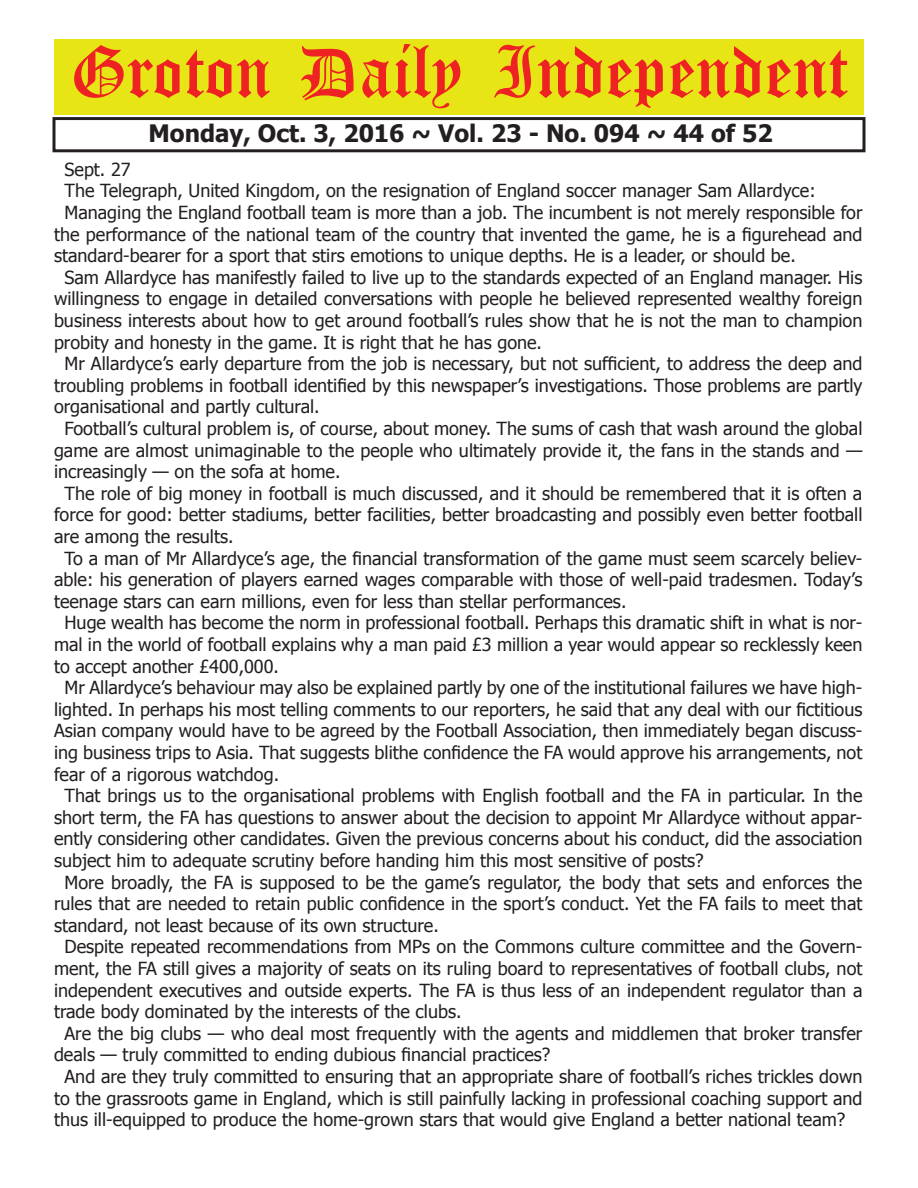
<style>
.page{position:relative;width:918px;height:1188px;background:#fff}
.page>*{position:absolute;margin:0;border:0;box-sizing:border-box;transform-origin:0 0}
.t1{font:54px "Old English Five";color:#ee2123}
.t2{font:700 24px "Tahoma";color:#231f20}
.t3{font:18px "Tahoma";color:#231f20}
</style>
<div class="page">
<div style="left:52px;top:117px;width:814px;height:35px;border:3px solid #231f20"></div>
<div style="left:54px;top:40px;width:810px;height:75px;background:#e7e515"></div>
<h1 class="t1" style="left:70px;top:47px;width:779px">Groton Daily Independent</h1>
<h2 class="t2" style="left:148px;top:116px;width:626px">Monday, Oct. 3, 2016 ~ Vol. 23 - No. 094 ~ 44 of 52</h2>
<p class="t3" style="left:64px;top:157px;width:68px">Sept. 27</p>
<p class="t3" style="left:64px;top:179px;width:753px">The Telegraph, United Kingdom, on the resignation of England soccer manager Sam Allardyce:</p>
<p class="t3" style="left:64px;top:200px;width:799px">Managing the England football team is more than a job. The incumbent is not merely responsible for</p>
<p class="t3" style="left:54px;top:222px;width:810px">the performance of the national team of the country that invented the game, he is a figurehead and</p>
<p class="t3" style="left:54px;top:244px;width:743px">standard-bearer for a sport that stirs emotions to unique depths. He is a leader, or should be.</p>
<p class="t3" style="left:64px;top:265px;width:799px">Sam Allardyce has manifestly failed to live up to the standards expected of an England manager. His</p>
<p class="t3" style="left:54px;top:287px;width:810px">willingness to engage in detailed conversations with people he believed represented wealthy foreign</p>
<p class="t3" style="left:54px;top:308px;width:810px">business interests about how to get around football’s rules show that he is not the man to champion</p>
<p class="t3" style="left:54px;top:330px;width:490px">probity and honesty in the game. It is right that he has gone.</p>
<p class="t3" style="left:64px;top:352px;width:799px">Mr Allardyce’s early departure from the job is necessary, but not sufficient, to address the deep and</p>
<p class="t3" style="left:54px;top:373px;width:810px">troubling problems in football identified by this newspaper’s investigations. Those problems are partly</p>
<p class="t3" style="left:54px;top:395px;width:267px">organisational and partly cultural.</p>
<p class="t3" style="left:64px;top:416px;width:799px">Football’s cultural problem is, of course, about money. The sums of cash that wash around the global</p>
<p class="t3" style="left:54px;top:438px;width:810px">game are almost unimaginable to the people who ultimately provide it, the fans in the stands and —</p>
<p class="t3" style="left:54px;top:460px;width:288px">increasingly — on the sofa at home.</p>
<p class="t3" style="left:64px;top:481px;width:799px">The role of big money in football is much discussed, and it should be remembered that it is often a</p>
<p class="t3" style="left:54px;top:503px;width:810px">force for good: better stadiums, better facilities, better broadcasting and possibly even better football</p>
<p class="t3" style="left:54px;top:524px;width:181px">are among the results.</p>
<p class="t3" style="left:64px;top:546px;width:799px">To a man of Mr Allardyce’s age, the financial transformation of the game must seem scarcely believ-</p>
<p class="t3" style="left:54px;top:568px;width:810px">able: his generation of players earned wages comparable with those of well-paid tradesmen. Today’s</p>
<p class="t3" style="left:54px;top:589px;width:574px">teenage stars can earn millions, even for less than stellar performances.</p>
<p class="t3" style="left:64px;top:611px;width:799px">Huge wealth has become the norm in professional football. Perhaps this dramatic shift in what is nor-</p>
<p class="t3" style="left:54px;top:632px;width:810px">mal in the world of football explains why a man paid £3 million a year would appear so recklessly keen</p>
<p class="t3" style="left:54px;top:654px;width:227px">to accept another £400,000.</p>
<p class="t3" style="left:64px;top:676px;width:799px">Mr Allardyce’s behaviour may also be explained partly by one of the institutional failures we have high-</p>
<p class="t3" style="left:54px;top:697px;width:810px">lighted. In perhaps his most telling comments to our reporters, he said that any deal with our fictitious</p>
<p class="t3" style="left:54px;top:719px;width:810px">Asian company would have to be agreed by the Football Association, then immediately began discuss-</p>
<p class="t3" style="left:54px;top:740px;width:810px">ing business trips to Asia. That suggests blithe confidence the FA would approve his arrangements, not</p>
<p class="t3" style="left:54px;top:762px;width:227px">fear of a rigorous watchdog.</p>
<p class="t3" style="left:64px;top:784px;width:799px">That brings us to the organisational problems with English football and the FA in particular. In the</p>
<p class="t3" style="left:54px;top:805px;width:810px">short term, the FA has questions to answer about the decision to appoint Mr Allardyce without appar-</p>
<p class="t3" style="left:54px;top:827px;width:810px">ently considering other candidates. Given the previous concerns about his conduct, did the association</p>
<p class="t3" style="left:54px;top:848px;width:651px">subject him to adequate scrutiny before handing him this most sensitive of posts?</p>
<p class="t3" style="left:64px;top:870px;width:799px">More broadly, the FA is supposed to be the game’s regulator, the body that sets and enforces the</p>
<p class="t3" style="left:54px;top:892px;width:810px">rules that are needed to retain public confidence in the sport’s conduct. Yet the FA fails to meet that</p>
<p class="t3" style="left:54px;top:913px;width:386px">standard, not least because of its own structure.</p>
<p class="t3" style="left:64px;top:935px;width:799px">Despite repeated recommendations from MPs on the Commons culture committee and the Govern-</p>
<p class="t3" style="left:54px;top:956px;width:810px">ment, the FA still gives a majority of seats on its ruling board to representatives of football clubs, not</p>
<p class="t3" style="left:54px;top:978px;width:810px">independent executives and outside experts. The FA is thus less of an independent regulator than a</p>
<p class="t3" style="left:54px;top:1000px;width:409px">trade body dominated by the interests of the clubs.</p>
<p class="t3" style="left:64px;top:1021px;width:799px">Are the big clubs — who deal most frequently with the agents and middlemen that broker transfer</p>
<p class="t3" style="left:54px;top:1043px;width:498px">deals — truly committed to ending dubious financial practices?</p>
<p class="t3" style="left:64px;top:1064px;width:799px">And are they truly committed to ensuring that an appropriate share of football’s riches trickles down</p>
<p class="t3" style="left:54px;top:1086px;width:810px">to the grassroots game in England, which is still painfully lacking in professional coaching support and</p>
<p class="t3" style="left:54px;top:1108px;width:793px">thus ill-equipped to produce the home-grown stars that would give England a better national team?</p>
</div>
